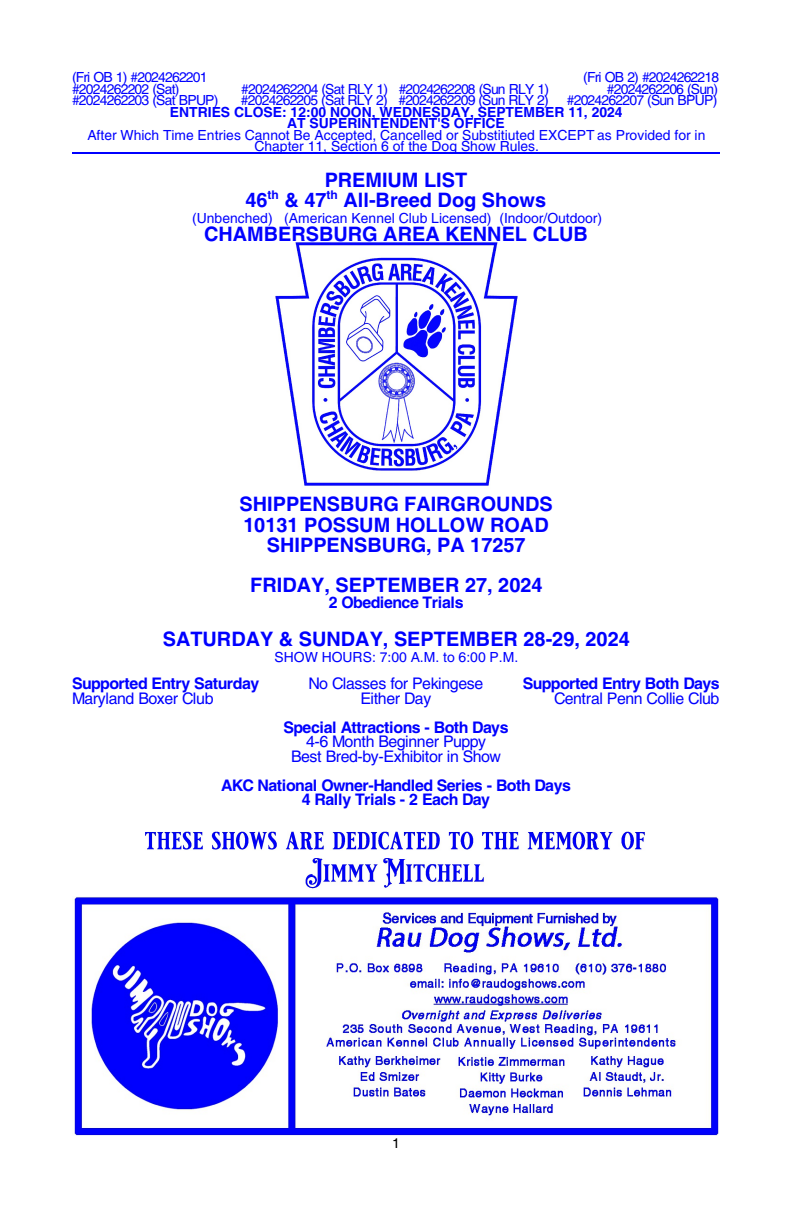
<style>
.page{position:relative;width:792px;height:1224px;background:#fff}
.page>*{position:absolute;margin:0;border:0;box-sizing:border-box;transform-origin:0 0}
.t1{font:700 20px/20px "Helvetica";color:#00f;text-align:center}
.t2{font:700 16px/14.4px "Helvetica";letter-spacing:-.03em;color:#00f;text-align:center}
.t3{font:16px/14.6px "Helvetica";letter-spacing:-.03em;color:#00f;text-align:center}
.t4{font:14px/11.6px "Helvetica";color:#00f;text-align:center}
.t5{font:14px "Helvetica";letter-spacing:-.055em;color:#00f}
.t6{font:700 14px/11.6px "Helvetica";color:#00f;text-align:center}
.t7{font:14px "Helvetica";color:#000}
</style>
<div class="page">
<img style="left:72px;top:831px;width:647px;height:305px">
<img style="left:275px;top:242px;width:243px;height:244px">
<hr style="left:72px;top:152px;width:648px;height:2px;background:#00f">
<p class="t5" style="left:72px;top:72px;width:137px">(Fri OB 1) #2024262201</p>
<p class="t5" style="left:583px;top:72px;width:137px">(Fri OB 2) #2024262218</p>
<p class="t5" style="left:72px;top:84px;width:109px">#2024262202 (Sat)</p>
<p class="t5" style="left:241px;top:84px;width:309px">#2024262204 (Sat RLY 1) #2024262208 (Sun RLY 1)</p>
<p class="t5" style="left:607px;top:84px;width:113px">#2024262206 (Sun)</p>
<p class="t5" style="left:72px;top:95px;width:148px">#2024262203 (Sat BPUP)</p>
<p class="t5" style="left:241px;top:95px;width:309px">#2024262205 (Sat RLY 2) #2024262209 (Sun RLY 2)</p>
<p class="t5" style="left:567px;top:95px;width:152px">#2024262207 (Sun BPUP)</p>
<p class="t6" style="left:170px;top:107px;width:454px">ENTRIES CLOSE: 12:00 NOON, WEDNESDAY, SEPTEMBER 11, 2024<br>AT SUPERINTENDENT'S OFFICE</p>
<p class="t4" style="left:87px;top:130px;width:620px">After Which Time Entries Cannot Be Accepted, Cancelled or Substitiuted EXCEPT as Provided for in<br>Chapter 11, Section 6 of the Dog Show Rules.</p>
<h1 class="t1" style="left:246px;top:172px;width:302px">PREMIUM LIST<br>46<sup>th</sup> &amp; 47<sup>th</sup> All-Breed Dog Shows</h1>
<p class="t4" style="left:192px;top:214px;width:412px">(Unbenched) (American Kennel Club Licensed) (Indoor/Outdoor)</p>
<h1 class="t1" style="left:204px;top:226px;width:386px">CHAMBERSBURG AREA KENNEL CLUB</h1>
<h1 class="t1" style="left:240px;top:496px;width:315px">SHIPPENSBURG FAIRGROUNDS<br>10131 POSSUM HOLLOW ROAD<br>SHIPPENSBURG, PA 17257</h1>
<h1 class="t1" style="left:250px;top:576px;width:294px">FRIDAY, SEPTEMBER 27, 2024</h1>
<p class="t2" style="left:329px;top:597px;width:136px">2 Obedience Trials</p>
<h1 class="t1" style="left:163px;top:631px;width:468px">SATURDAY &amp; SUNDAY, SEPTEMBER 28-29, 2024</h1>
<p class="t4" style="left:275px;top:652px;width:245px">SHOW HOURS: 7:00 A.M. to 6:00 P.M.</p>
<p class="t2" style="left:72px;top:678px;width:189px">Supported Entry Saturday</p>
<p class="t3" style="left:309px;top:678px;width:176px">No Classes for Pekingese</p>
<p class="t2" style="left:523px;top:678px;width:199px">Supported Entry Both Days</p>
<p class="t3" style="left:72px;top:692px;width:143px">Maryland Boxer Club</p>
<p class="t3" style="left:360px;top:692px;width:72px">Either Day</p>
<p class="t3" style="left:554px;top:692px;width:167px">Central Penn Collie Club</p>
<p class="t2" style="left:283px;top:721px;width:227px">Special Attractions - Both Days</p>
<p class="t3" style="left:291px;top:736px;width:212px">4-6 Month Beginner Puppy<br>Best Bred-by-Exhibitor in Show</p>
<p class="t2" style="left:221px;top:779px;width:351px">AKC National Owner-Handled Series - Both Days<br>4 Rally Trials - 2 Each Day</p>
<p class="t7" style="left:392px;top:1138px;width:9px">1</p>
</div>
